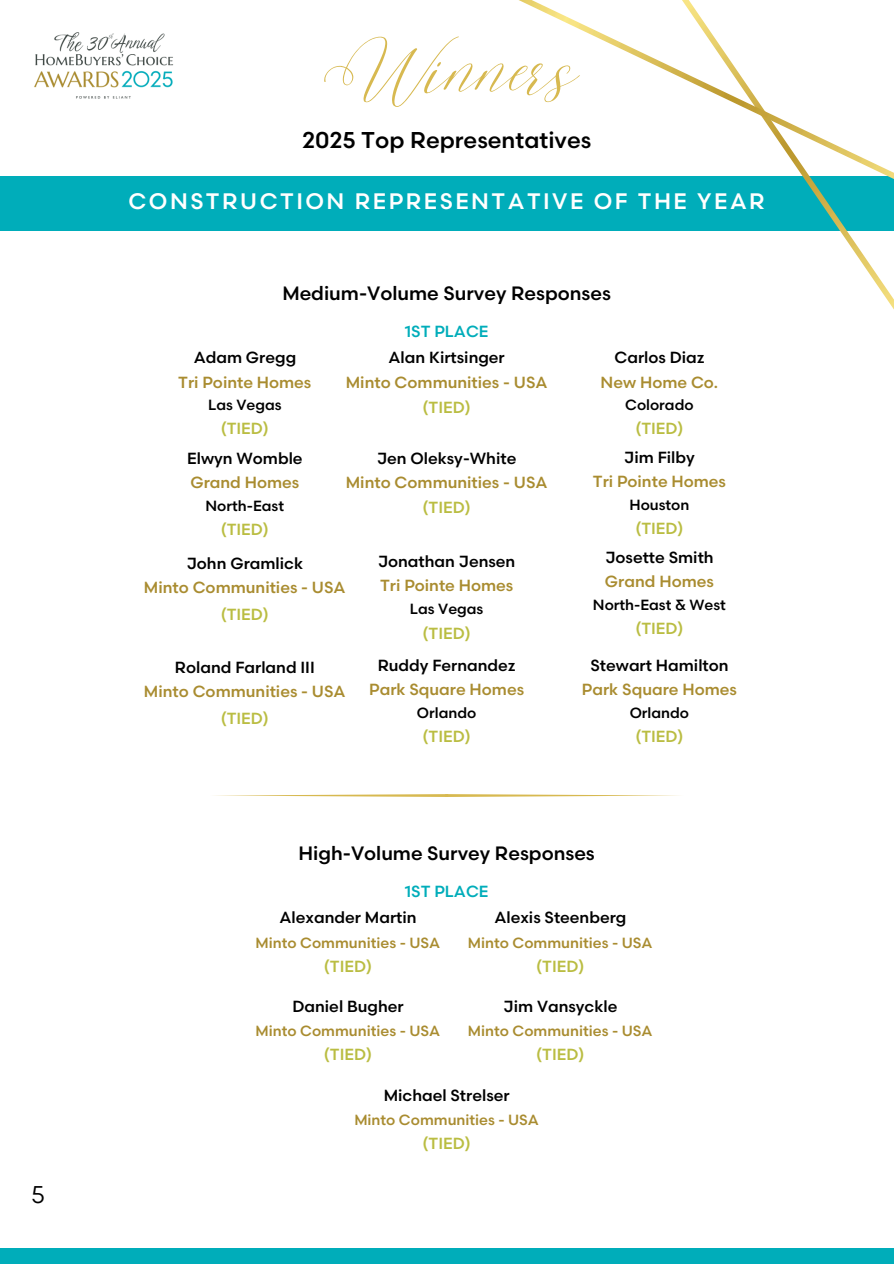
<style>
.page{position:relative;width:894px;height:1264px;background:#fff}
.page>*{position:absolute;margin:0;border:0;box-sizing:border-box;transform-origin:0 0}
.t1{font:54.15px "Malibu Ring";color:#d7b950}
.t2{font:24.15px "Scandia";color:#000}
.t3{font:500 22.8px "Scandia";color:#000}
.t4{font:500 22.35px "Scandia";letter-spacing:.11em;color:#fff}
.t5{font:500 19.35px "Scandia";color:#000}
.t6{font:500 16.05px "Scandia";color:#000}
.t7{font:500 16.05px "Scandia";color:#a98c30}
.t8{font:500 16.05px "Scandia";color:#babd42}
.t9{font:500 16.05px "Scandia";color:#00adba}
.t10{font:500 14.7px "Scandia";color:#a98c30}
.t11{font:500 14.7px "Scandia";color:#000}
</style>
<div class="page">
<div style="left:0;top:176px;width:893px;height:54px;background:#00adba"></div>
<img style="left:414px;top:0;width:479px;height:258px">
<img style="left:34px;top:32px;width:140px;height:67px">
<svg style="left:215px;top:794px;width:464px;height:3px"></svg>
<div style="left:0;top:1247px;width:893px;height:16px;background:#00adba"></div>
<p class="t2" style="left:31px;top:1180px;width:15px">5</p>
<p class="t1" style="left:320px;top:38px;width:255px">Winners</p>
<p class="t3" style="left:302px;top:127px;width:290px">2025 Top Representatives</p>
<p class="t4" style="left:128px;top:189px;width:637px">CONSTRUCTION REPRESENTATIVE OF THE YEAR</p>
<p class="t5" style="left:282px;top:282px;width:330px">Medium-Volume Survey Responses</p>
<h5 class="t9" style="left:404px;top:322px;width:85px">1ST PLACE</h5>
<p class="t6" style="left:388px;top:349px;width:118px">Alan Kirtsinger</p>
<p class="t7" style="left:346px;top:373px;width:203px">Minto Communities - USA</p>
<h5 class="t8" style="left:422px;top:399px;width:50px">(TIED)</h5>
<p class="t6" style="left:377px;top:449px;width:141px">Jen Oleksy-White</p>
<p class="t7" style="left:346px;top:474px;width:203px">Minto Communities - USA</p>
<p class="t8" style="left:422px;top:498px;width:50px">(TIED)</p>
<h4 class="t6" style="left:614px;top:349px;width:92px">Carlos Diaz</h4>
<p class="t6" style="left:194px;top:349px;width:104px">Adam Gregg</p>
<h1 class="t7" style="left:178px;top:373px;width:135px">Tri Pointe Homes</h1>
<h3 class="t11" style="left:208px;top:397px;width:75px">Las Vegas</h3>
<h2 class="t8" style="left:221px;top:420px;width:50px">(TIED)</h2>
<p class="t7" style="left:600px;top:373px;width:119px">New Home Co.</p>
<p class="t11" style="left:625px;top:397px;width:70px">Colorado</p>
<h5 class="t8" style="left:635px;top:420px;width:50px">(TIED)</h5>
<h5 class="t6" style="left:624px;top:449px;width:72px">Jim Filby</h5>
<p class="t6" style="left:187px;top:449px;width:117px">Elwyn Womble</p>
<p class="t7" style="left:190px;top:474px;width:110px">Grand Homes</p>
<p class="t11" style="left:205px;top:497px;width:80px">North-East</p>
<h5 class="t8" style="left:221px;top:520px;width:50px">(TIED)</h5>
<p class="t7" style="left:592px;top:473px;width:135px">Tri Pointe Homes</p>
<p class="t11" style="left:629px;top:497px;width:61px">Houston</p>
<p class="t8" style="left:635px;top:519px;width:50px">(TIED)</p>
<p class="t6" style="left:187px;top:554px;width:118px">John Gramlick</p>
<p class="t7" style="left:144px;top:578px;width:203px">Minto Communities - USA</p>
<p class="t8" style="left:221px;top:605px;width:50px">(TIED)</p>
<h5 class="t6" style="left:175px;top:658px;width:141px">Roland Farland III</h5>
<p class="t7" style="left:144px;top:682px;width:203px">Minto Communities - USA</p>
<p class="t8" style="left:221px;top:709px;width:50px">(TIED)</p>
<h5 class="t6" style="left:378px;top:552px;width:139px">Jonathan Jensen</h5>
<p class="t7" style="left:380px;top:577px;width:135px">Tri Pointe Homes</p>
<p class="t11" style="left:410px;top:600px;width:75px">Las Vegas</p>
<p class="t8" style="left:422px;top:624px;width:50px">(TIED)</p>
<h5 class="t6" style="left:377px;top:656px;width:139px">Ruddy Fernandez</h5>
<p class="t7" style="left:369px;top:680px;width:156px">Park Square Homes</p>
<p class="t11" style="left:417px;top:704px;width:61px">Orlando</p>
<h5 class="t8" style="left:422px;top:727px;width:50px">(TIED)</h5>
<h5 class="t6" style="left:605px;top:549px;width:110px">Josette Smith</h5>
<p class="t7" style="left:604px;top:573px;width:110px">Grand Homes</p>
<h5 class="t11" style="left:592px;top:596px;width:134px">North-East &amp; West</h5>
<p class="t8" style="left:635px;top:619px;width:50px">(TIED)</p>
<p class="t6" style="left:590px;top:656px;width:139px">Stewart Hamilton</p>
<p class="t7" style="left:581px;top:680px;width:156px">Park Square Homes</p>
<h5 class="t11" style="left:629px;top:704px;width:61px">Orlando</h5>
<p class="t8" style="left:635px;top:727px;width:50px">(TIED)</p>
<h5 class="t5" style="left:298px;top:843px;width:298px">High-Volume Survey Responses</h5>
<p class="t9" style="left:404px;top:882px;width:85px">1ST PLACE</p>
<p class="t6" style="left:279px;top:909px;width:138px">Alexander Martin</p>
<p class="t6" style="left:494px;top:909px;width:133px">Alexis Steenberg</p>
<h5 class="t10" style="left:255px;top:934px;width:186px">Minto Communities - USA</h5>
<p class="t10" style="left:468px;top:934px;width:186px">Minto Communities - USA</p>
<p class="t8" style="left:324px;top:957px;width:50px">(TIED)</p>
<p class="t8" style="left:536px;top:957px;width:50px">(TIED)</p>
<h4 class="t6" style="left:292px;top:997px;width:113px">Daniel Bugher</h4>
<h5 class="t6" style="left:503px;top:997px;width:115px">Jim Vansyckle</h5>
<p class="t10" style="left:255px;top:1023px;width:186px">Minto Communities - USA</p>
<p class="t10" style="left:468px;top:1023px;width:186px">Minto Communities - USA</p>
<p class="t8" style="left:324px;top:1045px;width:50px">(TIED)</p>
<p class="t8" style="left:536px;top:1045px;width:50px">(TIED)</p>
<h5 class="t6" style="left:383px;top:1086px;width:127px">Michael Strelser</h5>
<h5 class="t10" style="left:354px;top:1111px;width:186px">Minto Communities - USA</h5>
<h5 class="t8" style="left:422px;top:1134px;width:50px">(TIED)</h5>
</div>
